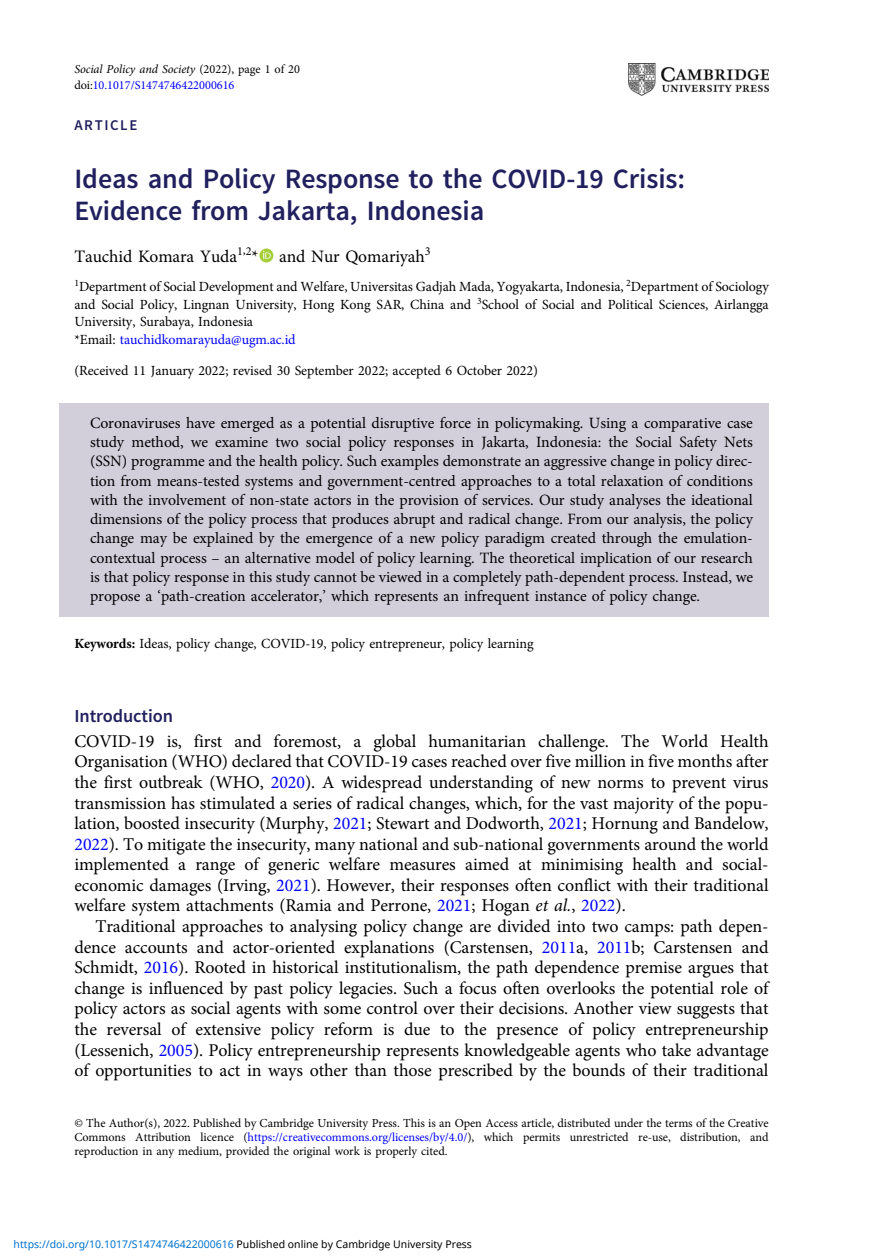
<style>
.page{position:relative;width:882px;height:1260px;background:#fff}
.page>*{position:absolute;margin:0;border:0;box-sizing:border-box;transform-origin:0 0}
.t1{font:28px/31.5px "Adv OT031 da 8 bf";color:#21205f}
.t2{font:18.38px "Adv OT031 da 8 bf";color:#21205f}
.t3{font:18.03px/20.7px "Adv OT1 ef 757 c 0";color:#000;text-align:justify}
.t4{font:17.5px "Adv OT1 ef 757 c 0";color:#000}
.t5{font:15.75px/19.2px "Adv OT1 ef 757 c 0";color:#000;text-align:justify}
.t6{font:14.88px "Adv OT031 da 8 bf";letter-spacing:.11em;color:#21205f}
.t7{font:14px/17.5px "Adv OT1 ef 757 c 0";color:#000}
.t8{font:12.25px/14px "Adv OT1 ef 757 c 0";color:#000;text-align:justify}
.t9{font:12.25px "Adv OT7 d 6 df 7 ab.I";color:#000}
.t10{font:12.25px "Adv OT1 ef 757 c 0";color:#00f}
.t11{font:10.5px "Noto Sans";color:#0172cf}
.s1{font-family:"Adv OT1 ef 757 c 0"}
.s2{color:#000}
.s3{color:#00f}
.s4{font-style:inherit}
.s5{font-family:"Adv O Tb 65 e 897 d.B"}
.s6{font-family:"Adv OT7 d 6 df 7 ab.I"}
</style>
<div class="page">
<div style="left:259px;top:249px;width:14px;height:13px;background:#a6ce39;border-radius:50%"></div>
<svg style="left:263px;top:251px;width:8px;height:8px"></svg>
<div style="left:59px;top:403px;width:710px;height:214px;background:#d2cfdb"></div>
<img style="left:629px;top:64px;width:140px;height:31px">
<p class="t9" style="left:74px;top:64px;width:227px">Social Policy and Society <span class="s1">(2022), page 1 of 20</span></p>
<p class="t10" style="left:74px;top:80px;width:162px"><span class="s2">doi:</span>10.1017/S1474746422000616</p>
<p class="t6" style="left:74px;top:120px;width:64px">ARTICLE</p>
<h1 class="t1" style="left:74px;top:165px;width:612px">Ideas and Policy Response to the COVID-19 Crisis:<br>Evidence from Jakarta, Indonesia</h1>
<p class="t4" style="left:74px;top:249px;width:358px">Tauchid Komara Yuda<sup>1</sup><sup>,</sup><sup>2</sup>* and Nur Qomariyah<sup>3</sup></p>
<p class="t7" style="left:74px;top:279px;width:696px"><sup>1</sup>Department of Social Development and Welfare, Universitas Gadjah Mada, Yogyakarta, Indonesia, <sup>2</sup>Department of Sociology and Social Policy, Lingnan University, Hong Kong SAR, China and <sup>3</sup>School of Social and Political Sciences, Airlangga University, Surabaya, Indonesia<br>*Email: <span class="s3">tauchidkomarayuda@ugm.ac.id</span></p>
<p class="t7" style="left:74px;top:363px;width:465px">(Received 11 January 2022; revised 30 September 2022; accepted 6 October 2022)</p>
<p class="t5" style="left:90px;top:415px;width:664px">Coronaviruses have emerged as a potential disruptive force in policymaking. Using a comparative case study method, we examine two social policy responses in Jakarta, Indonesia: the Social Safety Nets (SSN) programme and the health policy. Such examples demonstrate an aggressive change in policy direc&shy;tion from means-tested systems and government-centred approaches to a total relaxation of conditions with the involvement of non-state actors in the provision of services. Our study analyses the ideational dimensions of the policy process that produces abrupt and radical change. From our analysis, the policy change may be explained by the emergence of a new policy paradigm created through the emulation&shy;contextual process <span class="s4">–</span> an alternative model of policy learning. The theoretical implication of our research is that policy response in this study cannot be viewed in a completely path-dependent process. Instead, we propose a <span class="s4">‘</span>path-creation accelerator,<span class="s4">’</span> which represents an infrequent instance of policy change.</p>
<p class="t7" style="left:74px;top:637px;width:461px"><span class="s5">Keywords:</span> Ideas, policy change, COVID-19, policy entrepreneur, policy learning</p>
<p class="t2" style="left:74px;top:709px;width:100px">Introduction</p>
<p class="t3" style="left:74px;top:732px;width:696px">COVID-19 is, first and foremost, a global humanitarian challenge. The World Health Organisation (WHO) declared that COVID-19 cases reached over five million in five months after the first outbreak (WHO, <span class="s3">2020</span>). A widespread understanding of new norms to prevent virus transmission has stimulated a series of radical changes, which, for the vast majority of the popu&shy;lation, boosted insecurity (Murphy, <span class="s3">2021</span>; Stewart and Dodworth, <span class="s3">2021</span>; Hornung and Bandelow, <span class="s3">2022</span>). To mitigate the insecurity, many national and sub-national governments around the world implemented a range of generic welfare measures aimed at minimising health and social&shy;economic damages (Irving, <span class="s3">2021</span>). However, their responses often conflict with their traditional welfare system attachments (Ramia and Perrone, <span class="s3">2021</span>; Hogan <span class="s6">et al.</span>, <span class="s3">2022</span>).</p>
<p class="t3" style="left:74px;top:918px;width:696px;text-indent:21px">Traditional approaches to analysing policy change are divided into two camps: path depen&shy;dence accounts and actor-oriented explanations (Carstensen, <span class="s3">2011</span>a, <span class="s3">2011</span>b; Carstensen and Schmidt, <span class="s3">2016</span>). Rooted in historical institutionalism, the path dependence premise argues that change is influenced by past policy legacies. Such a focus often overlooks the potential role of policy actors as social agents with some control over their decisions. Another view suggests that the reversal of extensive policy reform is due to the presence of policy entrepreneurship (Lessenich, <span class="s3">2005</span>). Policy entrepreneurship represents knowledgeable agents who take advantage of opportunities to act in ways other than those prescribed by the bounds of their traditional</p>
<p class="t8" style="left:74px;top:1117px;width:696px">© The Author(s), 2022. Published by Cambridge University Press. This is an Open Access article, distributed under the terms of the Creative Commons Attribution licence (<span class="s3">https://creativecommons.org/licenses/by/4.0/</span>), which permits unrestricted re-use, distribution, and reproduction in any medium, provided the original work is properly cited.</p>
<p class="t11" style="left:14px;top:1236px;width:460px">https://doi.org/10.1017/S1474746422000616 <span class="s2">Published online by Cambridge University Press</span></p>
</div>
